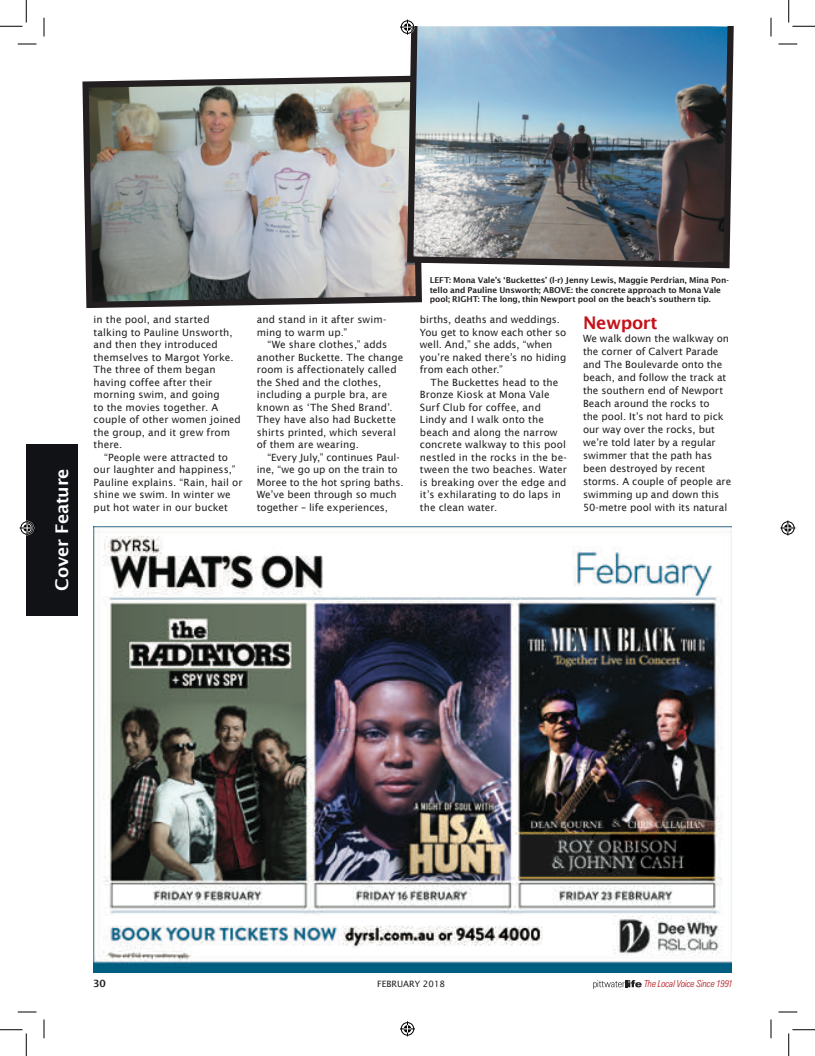
<style>
.page{position:relative;width:815px;height:1056px;background:#fff}
.page>*{position:absolute;margin:0;border:0;box-sizing:border-box;transform-origin:0 0}
.t1{font:600 17.5px "Lucida Sans";letter-spacing:-.02em;color:#fff}
.t2{font:600 17.5px "Lucida Sans";letter-spacing:-.02em;color:#c4121a}
.t3{font:10px/12.5px "Lucida Sans";letter-spacing:.005em;color:#231f20}
.t4{font:600 10px "Lucida Sans";color:#231f20}
.t5{font:italic 300 condensed 9.62px "Zurich BT";letter-spacing:-.015em;color:#b00d15}
.t6{font:8.75px "Lucida Sans";color:#231f20}
.t7{font:600 8.12px/9.4px "Lucida Sans";letter-spacing:-.01em;color:#231f20}
</style>
<div class="page">
<svg style="left:593px;top:980px;width:48px;height:8px"></svg>
<div style="left:26px;top:444px;width:52px;height:171px;background:#101216"></div>
<img style="left:94px;top:526px;width:637px;height:446px">
<img style="left:82px;top:75px;width:340px;height:234px">
<img style="left:404px;top:26px;width:330px;height:245px">
<svg style="left:18px;top:43px;width:18px;height:2px"></svg>
<svg style="left:778px;top:43px;width:19px;height:2px"></svg>
<svg style="left:18px;top:1011px;width:18px;height:1px"></svg>
<svg style="left:778px;top:1011px;width:19px;height:1px"></svg>
<svg style="left:43px;top:18px;width:2px;height:18px"></svg>
<svg style="left:43px;top:1019px;width:2px;height:19px"></svg>
<svg style="left:770px;top:18px;width:1px;height:18px"></svg>
<svg style="left:770px;top:1019px;width:1px;height:19px"></svg>
<svg style="left:0;top:0;width:27px;height:27px"></svg>
<svg style="left:0;top:1029px;width:27px;height:26px"></svg>
<svg style="left:788px;top:0;width:26px;height:27px"></svg>
<svg style="left:788px;top:1029px;width:26px;height:26px"></svg>
<svg style="left:400px;top:20px;width:15px;height:15px"></svg>
<svg style="left:400px;top:1021px;width:15px;height:15px"></svg>
<svg style="left:20px;top:520px;width:15px;height:15px"></svg>
<svg style="left:780px;top:520px;width:15px;height:15px"></svg>
<h1 class="t1" style="left:51px;top:590px;width:124px;rotate:-90deg">Cover Feature</h1>
<p class="t3" style="left:94px;top:313px;width:149px">in the pool, and started talking to Pauline Unsworth, and then they introduced themselves to Margot Yorke.<br>The three of them began having coffee after their morning swim, and going<br>to the movies together. A couple of other women joined the group, and it grew from there.</p>
<p class="t3" style="left:94px;top:451px;width:150px;text-indent:11px">“People were attracted to our laughter and happiness,”<br>Pauline explains. “Rain, hail or shine we swim. In winter we put hot water in our bucket</p>
<p class="t3" style="left:257px;top:313px;width:131px">and stand in it after swim&shy;ming to warm up.”</p>
<p class="t3" style="left:257px;top:338px;width:148px;text-indent:11px">“We share clothes,” adds another Buckette. The change room is affectionately called the Shed and the clothes, including a purple bra, are known as ‘The Shed Brand’.<br>They have also had Buckette shirts printed, which several of them are wearing.</p>
<p class="t3" style="left:257px;top:451px;width:148px;text-indent:11px">“Every July,” continues Paul&shy;ine, “we go up on the train to<br>Moree to the hot spring baths.<br>We’ve been through so much together – life experiences,</p>
<p class="t7" style="left:429px;top:275px;width:300px">LEFT: Mona Vale’s ‘Buckettes’ (l-r) Jenny Lewis, Maggie Perdrian, Mina Pon&shy;tello and Pauline Unsworth; ABOVE: the concrete approach to Mona Vale pool; RIGHT: The long, thin Newport pool on the beach’s southern tip.</p>
<p class="t3" style="left:420px;top:313px;width:148px">births, deaths and weddings.<br>You get to know each other so well. And,” she adds, “when you’re naked there’s no hiding from each other.”</p>
<p class="t3" style="left:420px;top:376px;width:148px;text-indent:11px">The Buckettes head to the<br>Bronze Kiosk at Mona Vale<br>Surf Club for coffee, and<br>Lindy and I walk onto the beach and along the narrow concrete walkway to this pool nestled in the rocks in the be&shy;tween the two beaches. Water is breaking over the edge and it’s exhilarating to do laps in the clean water.</p>
<h1 class="t2" style="left:583px;top:312px;width:76px">Newport</h1>
<p class="t3" style="left:583px;top:332px;width:150px;line-height:13px">We walk down the walkway on the corner of Calvert Parade and The Boulevarde onto the beach, and follow the track at the southern end of Newport<br>Beach around the rocks to<br>the pool. It’s not hard to pick our way over the rocks, but we’re told later by a regular swimmer that the path has been destroyed by recent storms. A couple of people are swimming up and down this<br>50-metre pool with its natural</p>
<p class="t4" style="left:93px;top:977px;width:14px">30</p>
<p class="t6" style="left:377px;top:978px;width:69px">FEBRUARY 2018</p>
<p class="t5" style="left:643px;top:977px;width:90px">The Local Voice Since 1991</p>
</div>
